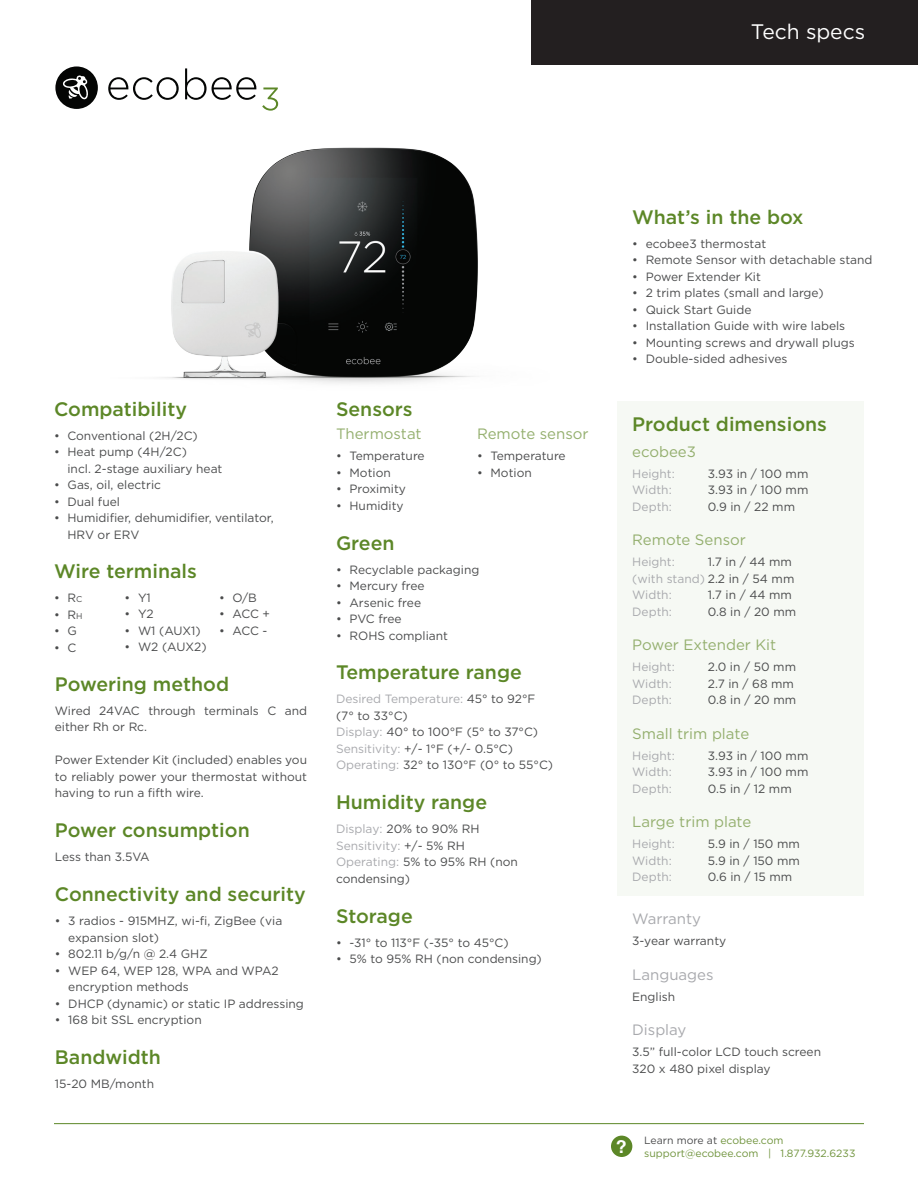
<style>
.page{position:relative;width:918px;height:1188px;background:#fff}
.page>*{position:absolute;margin:0;border:0;box-sizing:border-box;transform-origin:0 0}
.t1{font:21px "Gotham";color:#fff}
.t2{font:500 19.5px "Gotham";color:#5c8727}
.t3{font:15px "Gotham";color:#94af6e}
.t4{font:15px "Gotham";color:#a8a9ad}
.t5{font:12px/16.5px "Gotham";color:#4b4c4d}
.t6{font:12px/16.5px "Gotham";color:#a8a9ad}
.t7{font:10.5px/12.6px "Gotham";color:#70943d}
.s1{font-size:8.4px}
.s2{color:#a8a9ad}
.s3{color:#4b4c4d}
</style>
<div class="page">
<hr style="left:54px;top:1123px;width:810px;height:1px;background:#5c8727">
<div style="left:611px;top:1136px;width:21px;height:21px;background:#5c8727;border-radius:50%"></div>
<div style="left:618px;top:401px;width:246px;height:495px;background:#f6f9f4"></div>
<div style="left:531px;top:0;width:387px;height:64px;background:#231f20"></div>
<svg style="left:108px;top:77px;width:71px;height:23px"></svg>
<svg style="left:185px;top:68px;width:71px;height:32px"></svg>
<svg style="left:262px;top:87px;width:16px;height:24px"></svg>
<svg style="left:55px;top:66px;width:43px;height:43px"></svg>
<img style="left:250px;top:147px;width:228px;height:237px">
<img style="left:161px;top:230px;width:192px;height:154px">
<h1 class="t1" style="left:751px;top:19px;width:116px">Tech specs</h1>
<h2 class="t2" style="left:54px;top:396px;width:135px">Compatibility</h2>
<p class="t5" style="left:54px;top:427px;width:145px">• Conventional (2H/2C)</p>
<p class="t5" style="left:68px;top:443px;width:156px;text-indent:-14px">• Heat pump (4H/2C)<br>incl. 2-stage auxiliary heat</p>
<p class="t5" style="left:54px;top:476px;width:109px">• Gas, oil, electric</p>
<p class="t5" style="left:54px;top:493px;width:68px">• Dual fuel</p>
<p class="t5" style="left:68px;top:509px;width:208px;text-indent:-14px">• Humidifier, dehumidifier, ventilator,<br>HRV or ERV</p>
<h2 class="t2" style="left:54px;top:559px;width:144px">Wire terminals</h2>
<p class="t5" style="left:54px;top:589px;width:30px">• R<span class="s1">c</span></p>
<p class="t5" style="left:54px;top:606px;width:30px">• R<span class="s1">h</span></p>
<p class="t5" style="left:54px;top:622px;width:24px">• G</p>
<p class="t5" style="left:54px;top:639px;width:24px">• C</p>
<p class="t5" style="left:124px;top:589px;width:28px">• Y1</p>
<p class="t5" style="left:124px;top:605px;width:31px">• Y2</p>
<p class="t5" style="left:124px;top:622px;width:78px">• W1 (AUX1)</p>
<p class="t5" style="left:124px;top:638px;width:84px">• W2 (AUX2)</p>
<p class="t5" style="left:219px;top:589px;width:39px">• O/B</p>
<p class="t5" style="left:219px;top:605px;width:53px">• ACC +</p>
<p class="t5" style="left:219px;top:622px;width:50px">• ACC -</p>
<h2 class="t2" style="left:55px;top:671px;width:176px">Powering method</h2>
<p class="t5" style="left:55px;top:702px;width:254px">Wired 24VAC through terminals C and either Rh or Rc.</p>
<p class="t5" style="left:55px;top:752px;width:254px;text-align:justify">Power Extender Kit (included) enables you to reliably power your thermostat without having to run a fifth wire.</p>
<h2 class="t2" style="left:55px;top:818px;width:196px">Power consumption</h2>
<p class="t5" style="left:55px;top:849px;width:96px">Less than 3.5VA</p>
<h2 class="t2" style="left:55px;top:882px;width:252px">Connectivity and security</h2>
<p class="t5" style="left:68px;top:912px;width:215px;text-indent:-14px">• 3 radios - 915MHZ, wi-fi, ZigBee (via expansion slot)</p>
<p class="t5" style="left:55px;top:945px;width:154px">• 802.11 b/g/n @ 2.4 GHZ</p>
<p class="t5" style="left:68px;top:962px;width:212px;text-indent:-14px">• WEP 64, WEP 128, WPA and WPA2 encryption methods</p>
<p class="t5" style="left:55px;top:995px;width:251px">• DHCP (dynamic) or static IP addressing</p>
<p class="t5" style="left:55px;top:1011px;width:148px">• 168 bit SSL encryption</p>
<h2 class="t2" style="left:55px;top:1044px;width:108px">Bandwidth</h2>
<p class="t5" style="left:55px;top:1075px;width:101px">15-20 MB/month</p>
<h2 class="t2" style="left:336px;top:396px;width:78px">Sensors</h2>
<p class="t3" style="left:336px;top:425px;width:87px">Thermostat</p>
<p class="t5" style="left:336px;top:448px;width:90px">• Temperature</p>
<p class="t5" style="left:336px;top:464px;width:56px">• Motion</p>
<p class="t5" style="left:336px;top:481px;width:71px">• Proximity</p>
<p class="t5" style="left:336px;top:497px;width:69px">• Humidity</p>
<p class="t3" style="left:477px;top:425px;width:113px">Remote sensor</p>
<p class="t5" style="left:477px;top:448px;width:90px">• Temperature</p>
<p class="t5" style="left:477px;top:464px;width:56px">• Motion</p>
<h2 class="t2" style="left:336px;top:530px;width:60px">Green</h2>
<p class="t5" style="left:336px;top:561px;width:145px">• Recyclable packaging</p>
<p class="t5" style="left:336px;top:577px;width:90px">• Mercury free</p>
<p class="t5" style="left:336px;top:594px;width:87px">• Arsenic free</p>
<p class="t5" style="left:336px;top:610px;width:67px">• PVC free</p>
<p class="t5" style="left:336px;top:627px;width:114px">• ROHS compliant</p>
<h2 class="t2" style="left:336px;top:660px;width:187px">Temperature range</h2>
<p class="t5" style="left:336px;top:691px;width:219px"><span class="s2">Desired Temperature:</span> 45° to 92°F (7° to 33°C)<br><span class="s2">Display:</span> 40° to 100°F (5° to 37°C)<br><span class="s2">Sensitivity:</span> +/- 1°F (+/- 0.5°C)<br><span class="s2">Operating:</span> 32° to 130°F (0° to 55°C)</p>
<h2 class="t2" style="left:336px;top:790px;width:153px">Humidity range</h2>
<p class="t5" style="left:336px;top:821px;width:183px"><span class="s2">Display:</span> 20% to 90% RH<br><span class="s2">Sensitivity:</span> +/- 5% RH<br><span class="s2">Operating:</span> 5% to 95% RH (non condensing)</p>
<h2 class="t2" style="left:336px;top:903px;width:78px">Storage</h2>
<p class="t5" style="left:336px;top:934px;width:174px">• -31° to 113°F (-35° to 45°C)</p>
<p class="t5" style="left:336px;top:951px;width:207px">• 5% to 95% RH (non condensing)</p>
<h2 class="t2" style="left:632px;top:204px;width:173px">What’s in the box</h2>
<p class="t5" style="left:632px;top:235px;width:135px">• ecobee3 thermostat</p>
<p class="t5" style="left:632px;top:251px;width:242px">• Remote Sensor with detachable stand</p>
<p class="t5" style="left:632px;top:268px;width:130px">• Power Extender Kit</p>
<p class="t5" style="left:632px;top:284px;width:193px">• 2 trim plates (small and large)</p>
<p class="t5" style="left:632px;top:301px;width:121px">• Quick Start Guide</p>
<p class="t5" style="left:632px;top:317px;width:215px">• Installation Guide with wire labels</p>
<p class="t5" style="left:632px;top:334px;width:224px">• Mounting screws and drywall plugs</p>
<p class="t5" style="left:632px;top:350px;width:157px">• Double-sided adhesives</p>
<h2 class="t2" style="left:632px;top:412px;width:196px">Product dimensions</h2>
<p class="t3" style="left:632px;top:442px;width:65px">ecobee3</p>
<p class="t6" style="left:632px;top:465px;width:44px">Height:<br>Width:<br>Depth:</p>
<p class="t3" style="left:632px;top:530px;width:115px">Remote Sensor</p>
<p class="t6" style="left:632px;top:554px;width:164px">Height:<br>(with stand) <span class="s3">2.2 in / 54 mm<br></span>Width:<br>Depth:</p>
<p class="t3" style="left:632px;top:635px;width:146px">Power Extender Kit</p>
<p class="t6" style="left:632px;top:659px;width:44px">Height:<br>Width:<br>Depth:</p>
<p class="t3" style="left:632px;top:724px;width:119px">Small trim plate</p>
<p class="t6" style="left:632px;top:747px;width:44px">Height:<br>Width:<br>Depth:</p>
<p class="t3" style="left:632px;top:812px;width:121px">Large trim plate</p>
<p class="t6" style="left:632px;top:836px;width:44px">Height:<br>Width:<br>Depth:</p>
<p class="t5" style="left:708px;top:465px;width:102px;text-align:justify">3.93 in / 100 mm 3.93 in / 100 mm 0.9 in / 22 mm</p>
<p class="t5" style="left:708px;top:554px;width:86px">1.7 in / 44 mm</p>
<p class="t5" style="left:708px;top:587px;width:90px">1.7 in / 44 mm<br>0.8 in / 20 mm</p>
<p class="t5" style="left:708px;top:659px;width:90px">2.0 in / 50 mm<br>2.7 in / 68 mm<br>0.8 in / 20 mm</p>
<p class="t5" style="left:708px;top:747px;width:102px;text-align:justify">3.93 in / 100 mm 3.93 in / 100 mm 0.5 in / 12 mm</p>
<p class="t5" style="left:708px;top:836px;width:94px;text-align:justify">5.9 in / 150 mm 5.9 in / 150 mm 0.6 in / 15 mm</p>
<p class="t4" style="left:632px;top:909px;width:70px">Warranty</p>
<p class="t5" style="left:632px;top:932px;width:96px">3-year warranty</p>
<p class="t4" style="left:632px;top:965px;width:83px">Languages</p>
<p class="t5" style="left:632px;top:988px;width:45px">English</p>
<p class="t4" style="left:632px;top:1020px;width:56px">Display</p>
<p class="t5" style="left:632px;top:1043px;width:190px">3.5” full-color LCD touch screen<br>320 x 480 pixel display</p>
<p class="t7" style="left:616px;top:1134px;width:241px;text-indent:28px"><span class="s3">Learn more at</span> ecobee.com<br><sup>?</sup> support@ecobee.com | 1.877.932.6233</p>
</div>
